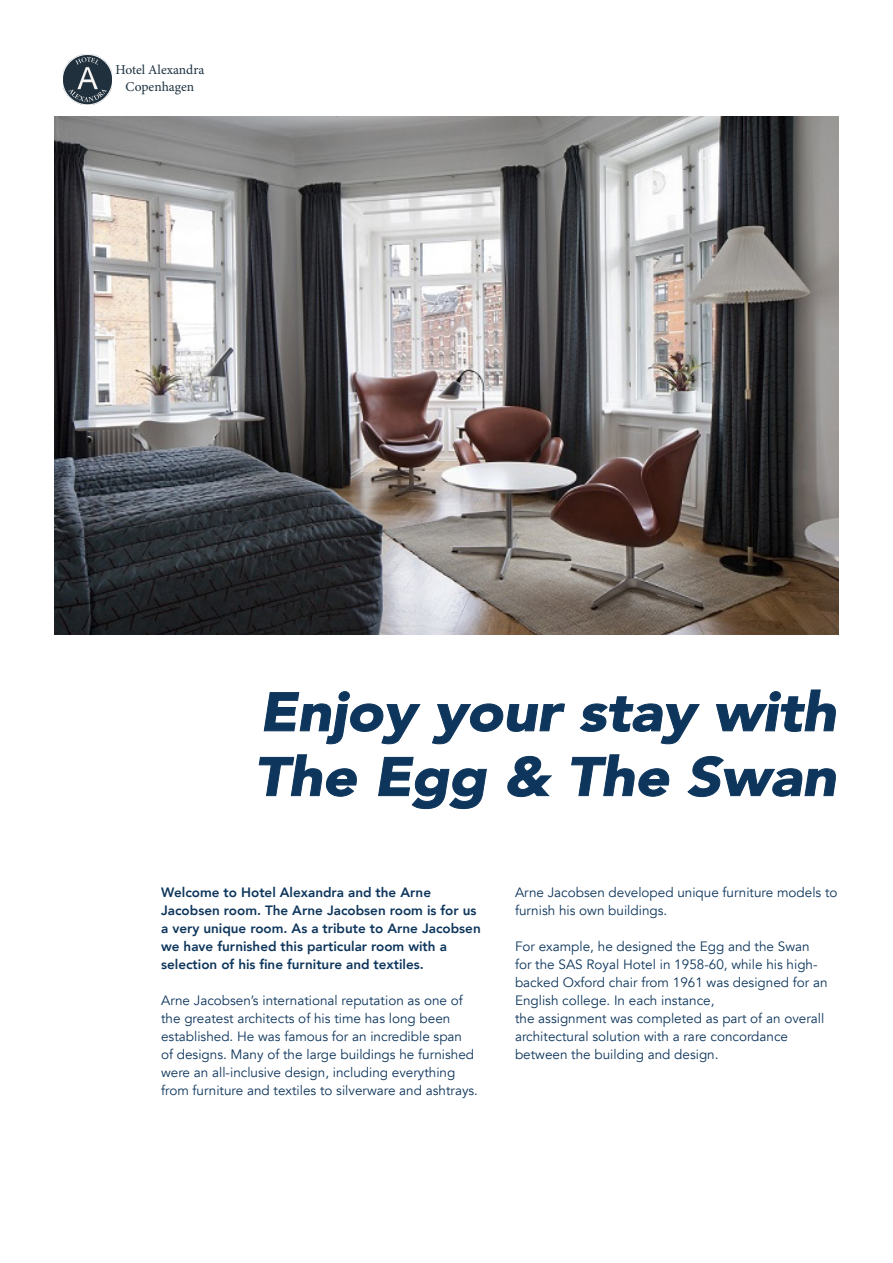
<style>
.page{position:relative;width:893px;height:1263px;background:#fff}
.page>*{position:absolute;margin:0;border:0;box-sizing:border-box;transform-origin:0 0}
.t1{font:italic 900 54px "Avenir";color:#0e365c;scale:1.1 1}
.t2{font:13.5px/18px "Avenir";color:#0e365c}
.t3{font:800 13.5px/18px "Avenir";color:#0e365c}
.t4{font:13.5px/16.2px "Minion Pro";color:#1c313f;text-align:center}
</style>
<div class="page">
<img style="left:54px;top:117px;width:785px;height:517px">
<svg style="left:264px;top:691px;width:156px;height:53px"></svg>
<svg style="left:432px;top:703px;width:133px;height:41px"></svg>
<svg style="left:580px;top:696px;width:120px;height:48px"></svg>
<svg style="left:716px;top:689px;width:120px;height:43px"></svg>
<svg style="left:259px;top:754px;width:98px;height:43px"></svg>
<svg style="left:378px;top:757px;width:109px;height:52px"></svg>
<svg style="left:507px;top:756px;width:45px;height:41px"></svg>
<svg style="left:571px;top:754px;width:99px;height:43px"></svg>
<svg style="left:687px;top:756px;width:149px;height:41px"></svg>
<img style="left:63px;top:54px;width:49px;height:50px">
<p class="t4" style="left:115px;top:62px;width:91px">Hotel Alexandra<br>Copenhagen</p>
<p class="t1" style="left:260px;top:667px;width:525px">Enjoy your stay with</p>
<p class="t1" style="left:254px;top:732px;width:530px">The Egg &amp; The Swan</p>
<p class="t3" style="left:161px;top:883px;width:321px">Welcome to Hotel Alexandra and the Arne Jacobsen room. The Arne Jacobsen room is for us a very unique room. As a tribute to Arne Jacobsen we have furnished this particular room with a selection of his fine furniture and textiles.</p>
<p class="t2" style="left:161px;top:992px;width:318px">Arne Jacobsen’s international reputation as one of the greatest architects of his time has long been established. He was famous for an incredible span<br>of designs. Many of the large buildings he furnished were an all-inclusive design, including everything from furniture and textiles to silverware and ashtrays.</p>
<p class="t2" style="left:515px;top:884px;width:324px">Arne Jacobsen developed unique furniture models to furnish his own buildings.</p>
<p class="t2" style="left:515px;top:938px;width:314px">For example, he designed the Egg and the Swan for the SAS Royal Hotel in 1958-60, while his high&shy;backed Oxford chair from 1961 was designed for an English college. In each instance,</p>
<p class="t2" style="left:515px;top:1010px;width:311px">the assignment was completed as part of an overall</p>
<p class="t2" style="left:515px;top:1028px;width:274px">architectural solution with a rare concordance</p>
<p class="t2" style="left:515px;top:1046px;width:205px">between the building and design.</p>
</div>
